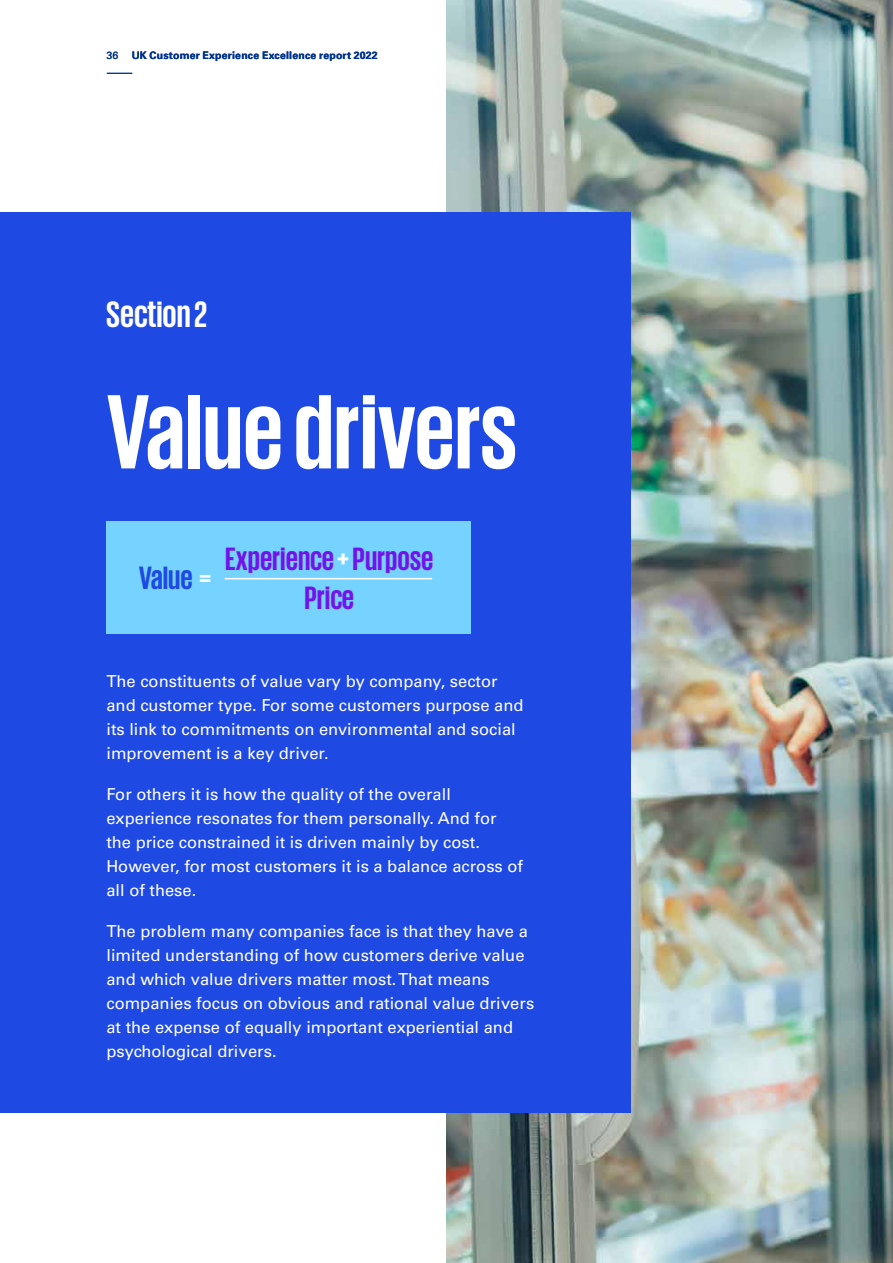
<style>
.page{position:relative;width:893px;height:1263px;background:#fff}
.page>*{position:absolute;margin:0;border:0;box-sizing:border-box;transform-origin:0 0}
.t1{font:700 108px "KPMG";color:#fff}
.t2{font:700 37.5px "KPMG";letter-spacing:-.005em;color:#fff}
.t3{font:700 33px/39px "KPMG";color:#7213ea;text-align:center}
.t4{font:700 33px "KPMG";color:#1e49e2}
.t5{font:16.5px/24px "Univers LT Std";color:#fff}
.t6{font:700 10.5px "Univers LT Std";letter-spacing:.015em;color:#00338d}
.t7{font:10.5px "Univers LT Std";color:#00338d}
.s1{color:#fff}
</style>
<div class="page">
<img style="left:446px;top:0;width:447px;height:1263px">
<div style="left:0;top:213px;width:630px;height:900px;background:#1e49e2"></div>
<div style="left:106px;top:521px;width:365px;height:112px;background:#76d2ff"></div>
<hr style="left:225px;top:578px;width:207px;height:1px;background:#fff">
<svg style="left:107px;top:73px;width:25px;height:1px"></svg>
<p class="t7" style="left:106px;top:49px;width:13px">36</p>
<p class="t6" style="left:132px;top:49px;width:248px">UK Customer Experience Excellence report 2022</p>
<h2 class="t2" style="left:106px;top:296px;width:103px">Section 2</h2>
<h1 class="t1" style="left:106px;top:378px;width:413px">Value drivers</h1>
<h3 class="t4" style="left:139px;top:561px;width:74px">Value <span class="s1">=</span></h3>
<h3 class="t3" style="left:225px;top:538px;width:210px">Experience<span class="s1">+</span>Purpose<br>Price</h3>
<p class="t5" style="left:106px;top:669px;width:419px">The constituents of value vary by company, sector and customer type. For some customers purpose and its link to commitments on environmental and social improvement is a key driver.</p>
<p class="t5" style="left:106px;top:782px;width:418px">For others it is how the quality of the overall experience resonates for them personally. And for the price constrained it is driven mainly by cost.<br>However, for most customers it is a balance across of all of these.</p>
<p class="t5" style="left:106px;top:919px;width:429px">The problem many companies face is that they have a limited understanding of how customers derive value and which value drivers matter most. That means companies focus on obvious and rational value drivers at the expense of equally important experiential and psychological drivers.</p>
</div>
